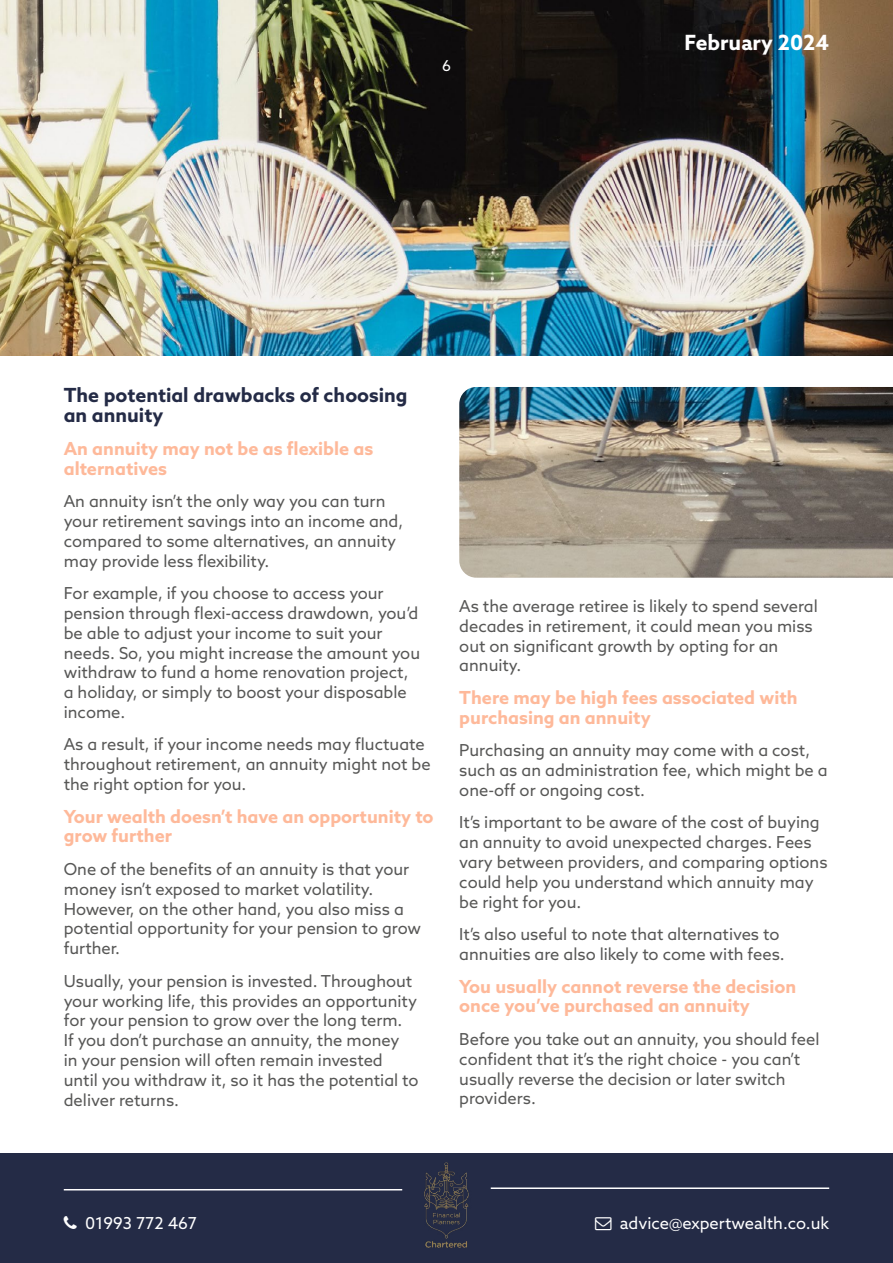
<style>
.page{position:relative;width:893px;height:1263px;background:#fff}
.page>*{position:absolute;margin:0;border:0;box-sizing:border-box;transform-origin:0 0}
.t1{font:700 21px "Azo Sans";color:#fff}
.t2{font:700 19.5px/19.8px "Azo Sans";color:#242b46}
.t3{font:700 18px/19.8px "Azo Sans";color:#feb99a}
.t4{font:16.5px/19.8px "Azo Sans";color:#575756}
.t5{font:16.5px "Azo Sans";color:#fff}
.t6{font:15px "Azo Sans";color:#fff}
</style>
<div class="page">
<img style="left:0;top:0;width:893px;height:355px">
<img style="left:459px;top:387px;width:434px;height:191px">
<div style="left:0;top:1153px;width:893px;height:110px;background:#242b46"></div>
<hr style="left:64px;top:1189px;width:338px;height:1px;background:#fff">
<img style="left:402px;top:1162px;width:67px;height:86px">
<hr style="left:491px;top:1187px;width:338px;height:2px;background:#fff">
<p class="t6" style="left:442px;top:56px;width:10px">6</p>
<p class="t1" style="left:684px;top:29px;width:146px">February 2024</p>
<p class="t2" style="left:64px;top:385px;width:345px">The potential drawbacks of choosing an annuity</p>
<p class="t3" style="left:64px;top:438px;width:311px">An annuity may not be as flexible as alternatives</p>
<p class="t4" style="left:64px;top:491px;width:341px">An annuity isn’t the only way you can turn your retirement savings into an income and, compared to some alternatives, an annuity may provide less flexibility.</p>
<p class="t4" style="left:64px;top:583px;width:358px">For example, if you choose to access your pension through flexi-access drawdown, you’d be able to adjust your income to suit your needs. So, you might increase the amount you withdraw to fund a home renovation project, a holiday, or simply to boost your disposable income.</p>
<p class="t4" style="left:64px;top:734px;width:368px">As a result, if your income needs may fluctuate throughout retirement, an annuity might not be the right option for you.</p>
<p class="t3" style="left:64px;top:806px;width:371px">Your wealth doesn’t have an opportunity to grow further</p>
<p class="t4" style="left:64px;top:859px;width:359px">One of the benefits of an annuity is that your money isn’t exposed to market volatility.<br>However, on the other hand, you also miss a potential opportunity for your pension to grow further.</p>
<p class="t4" style="left:64px;top:971px;width:356px">Usually, your pension is invested. Throughout your working life, this provides an opportunity for your pension to grow over the long term.<br>If you don’t purchase an annuity, the money<br>in your pension will often remain invested until you withdraw it, so it has the potential to deliver returns.</p>
<p class="t4" style="left:459px;top:596px;width:360px">As the average retiree is likely to spend several decades in retirement, it could mean you miss out on significant growth by opting for an annuity.</p>
<p class="t3" style="left:459px;top:687px;width:340px">There may be high fees associated with purchasing an annuity</p>
<p class="t4" style="left:459px;top:740px;width:370px">Purchasing an annuity may come with a cost, such as an administration fee, which might be a one-off or ongoing cost.</p>
<p class="t4" style="left:459px;top:812px;width:370px">It’s important to be aware of the cost of buying an annuity to avoid unexpected charges. Fees vary between providers, and comparing options could help you understand which annuity may be right for you.</p>
<p class="t4" style="left:459px;top:924px;width:327px">It’s also useful to note that alternatives to annuities are also likely to come with fees.</p>
<p class="t3" style="left:459px;top:976px;width:339px">You usually cannot reverse the decision once you’ve purchased an annuity</p>
<p class="t4" style="left:459px;top:1029px;width:362px">Before you take out an annuity, you should feel confident that it’s the right choice - you can’t usually reverse the decision or later switch providers.</p>
<p class="t5" style="left:85px;top:1212px;width:113px">01993 772 467</p>
<p class="t5" style="left:620px;top:1212px;width:211px">advice@expertwealth.co.uk</p>
</div>
